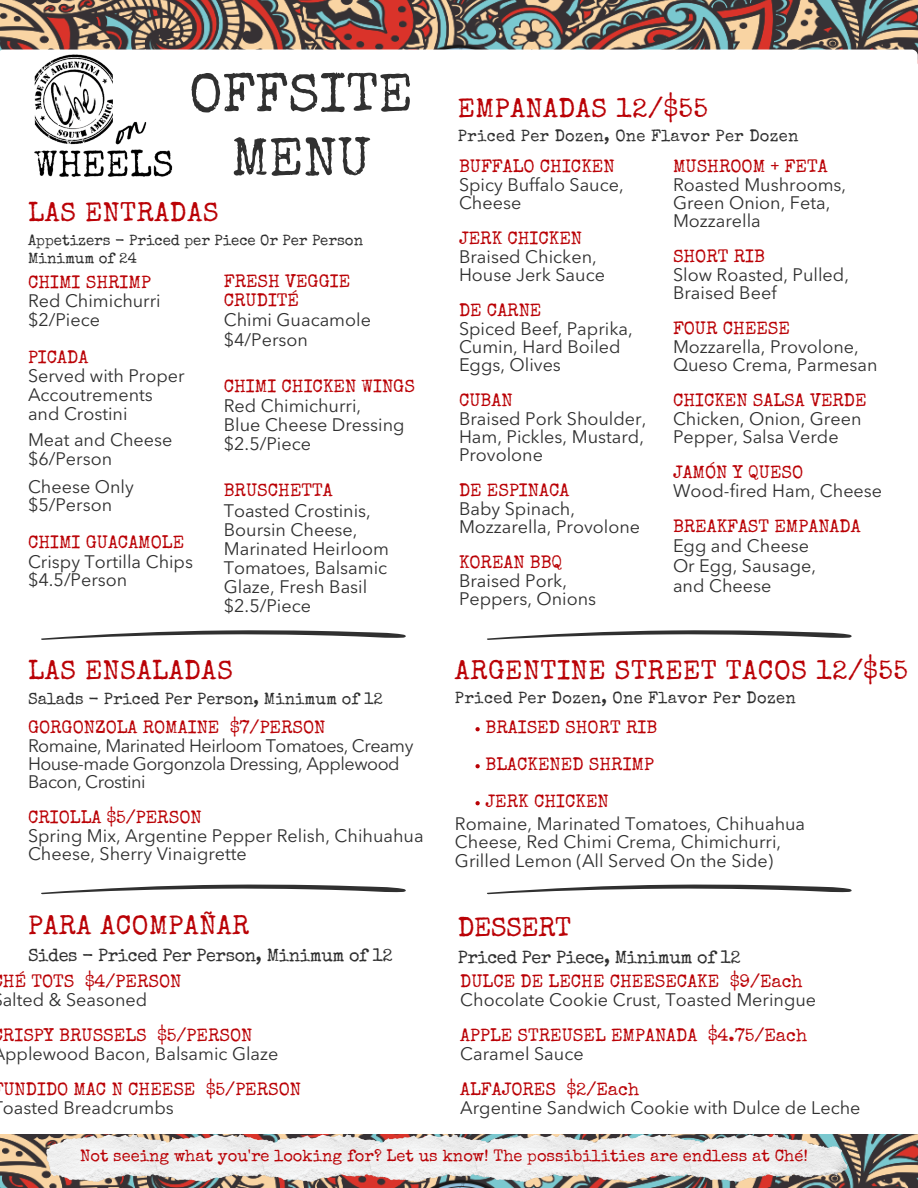
<style>
.page{position:relative;width:918px;height:1188px;background:#fff}
.page>*{position:absolute;margin:0;border:0;box-sizing:border-box;transform-origin:0 0}
.t1{font:54px "Special Elite";color:#303030}
.t2{font:27px "Special Elite";letter-spacing:.02em;color:#ba0206}
.t3{font:27px "Special Elite";letter-spacing:-.015em;color:#ba0206}
.t4{font:18px/18px "Avenir Next LT Pro";color:#303030}
.t5{font:18px/19.2px "Special Elite";color:#ba0206}
.t6{font:18px "Avenir Next LT Pro";letter-spacing:-.025em;color:#303030}
.t7{font:18px "Special Elite";letter-spacing:-.02em;color:#303030}
.t8{font:16.5px "Special Elite";color:#ba0206}
.t9{font:16.5px "Special Elite";letter-spacing:.02em;color:#303030}
.t10{font:16.5px "Special Elite";color:#303030}
.t11{font:15px/18px "Special Elite";color:#303030}
</style>
<div class="page">
<img style="left:0;top:0;width:918px;height:50px">
<img style="left:34px;top:54px;width:139px;height:123px">
<img style="left:0;top:1135px;width:918px;height:53px">
<svg style="left:41px;top:630px;width:365px;height:10px"></svg>
<svg style="left:41px;top:884px;width:365px;height:10px"></svg>
<svg style="left:487px;top:630px;width:365px;height:10px"></svg>
<svg style="left:487px;top:884px;width:365px;height:10px"></svg>
<img style="left:47px;top:1135px;width:107px;height:47px">
<svg style="left:475px;top:727px;width:5px;height:4px"></svg>
<svg style="left:475px;top:764px;width:5px;height:4px"></svg>
<svg style="left:475px;top:801px;width:5px;height:4px"></svg>
<img style="left:154px;top:1135px;width:106px;height:47px">
<img style="left:260px;top:1135px;width:107px;height:47px">
<img style="left:367px;top:1135px;width:107px;height:47px">
<img style="left:474px;top:1135px;width:107px;height:47px">
<img style="left:581px;top:1135px;width:107px;height:47px">
<img style="left:688px;top:1135px;width:159px;height:47px">
<p class="t1" style="left:189px;top:73px;width:225px">OFFSITE</p>
<p class="t1" style="left:231px;top:137px;width:141px">MENU</p>
<p class="t2" style="left:28px;top:202px;width:192px">LAS ENTRADAS</p>
<p class="t11" style="left:28px;top:233px;width:337px">Appetizers - Priced per Piece Or Per Person<br>Minimum of 24</p>
<p class="t5" style="left:28px;top:274px;width:124px">CHIMI SHRIMP</p>
<p class="t4" style="left:28px;top:293px;width:134px">Red Chimichurri</p>
<p class="t4" style="left:28px;top:312px;width:74px">$2/Piece</p>
<p class="t5" style="left:28px;top:349px;width:62px">PICADA</p>
<p class="t4" style="left:28px;top:368px;width:158px;line-height:18.8px">Served with Proper<br>Accoutrements</p>
<p class="t4" style="left:28px;top:406px;width:101px">and Crostini</p>
<p class="t4" style="left:28px;top:432px;width:146px;line-height:18.8px">Meat and Cheese $6/Person</p>
<p class="t4" style="left:28px;top:479px;width:107px">Cheese Only</p>
<p class="t4" style="left:28px;top:498px;width:86px">$5/Person</p>
<p class="t5" style="left:28px;top:535px;width:158px">CHIMI GUACAMOLE</p>
<p class="t4" style="left:28px;top:554px;width:167px">Crispy Tortilla Chips</p>
<p class="t4" style="left:28px;top:573px;width:101px">$4.5/Person</p>
<p class="t5" style="left:224px;top:274px;width:128px">FRESH VEGGIE<br>CRUDITÉ</p>
<p class="t4" style="left:224px;top:313px;width:149px">Chimi Guacamole</p>
<p class="t4" style="left:224px;top:332px;width:86px">$4/Person</p>
<p class="t5" style="left:224px;top:378px;width:193px">CHIMI CHICKEN WINGS</p>
<p class="t4" style="left:224px;top:398px;width:139px">Red Chimichurri,</p>
<p class="t4" style="left:224px;top:417px;width:182px">Blue Cheese Dressing</p>
<p class="t4" style="left:224px;top:437px;width:89px">$2.5/Piece</p>
<p class="t5" style="left:224px;top:483px;width:110px">BRUSCHETTA</p>
<p class="t4" style="left:224px;top:502px;width:167px;line-height:19.2px">Toasted Crostinis,<br>Boursin Cheese,<br>Marinated Heirloom<br>Tomatoes, Balsamic<br>Glaze, Fresh Basil</p>
<p class="t4" style="left:224px;top:599px;width:89px">$2.5/Piece</p>
<p class="t2" style="left:28px;top:660px;width:206px">LAS ENSALADAS</p>
<p class="t10" style="left:28px;top:692px;width:356px">Salads - Priced Per Person, Minimum of 12</p>
<p class="t5" style="left:28px;top:720px;width:299px">GORGONZOLA ROMAINE $7/PERSON</p>
<p class="t6" style="left:28px;top:739px;width:387px">Romaine, Marinated Heirloom Tomatoes, Creamy</p>
<p class="t6" style="left:28px;top:757px;width:373px">House-made Gorgonzola Dressing, Applewood</p>
<p class="t6" style="left:28px;top:775px;width:119px">Bacon, Crostini</p>
<p class="t5" style="left:28px;top:810px;width:175px">CRIOLLA $5/PERSON</p>
<p class="t4" style="left:28px;top:829px;width:397px">Spring Mix, Argentine Pepper Relish, Chihuahua<br>Cheese, Sherry Vinaigrette</p>
<p class="t2" style="left:28px;top:915px;width:223px">PARA ACOMPAÑAR</p>
<p class="t7" style="left:28px;top:948px;width:366px">Sides - Priced Per Person, Minimum of 12</p>
<p class="t5" style="left:3px;top:974px;width:180px">HÉ TOTS $4/PERSON</p>
<p class="t4" style="left:3px;top:993px;width:146px">alted &amp; Seasoned</p>
<p class="t5" style="left:3px;top:1028px;width:251px">RISPY BRUSSELS $5/PERSON</p>
<p class="t4" style="left:5px;top:1047px;width:275px">pplewood Bacon, Balsamic Glaze</p>
<p class="t5" style="left:3px;top:1082px;width:299px">UNDIDO MAC N CHEESE $5/PERSON</p>
<p class="t4" style="left:3px;top:1101px;width:173px">oasted Breadcrumbs</p>
<p class="t2" style="left:458px;top:98px;width:252px">EMPANADAS 12/$55</p>
<p class="t9" style="left:458px;top:130px;width:342px">Priced Per Dozen, One Flavor Per Dozen</p>
<p class="t5" style="left:459px;top:158px;width:157px">BUFFALO CHICKEN</p>
<p class="t4" style="left:459px;top:177px;width:166px">Spicy Buffalo Sauce,<br>Cheese</p>
<p class="t5" style="left:459px;top:230px;width:125px">JERK CHICKEN</p>
<p class="t4" style="left:459px;top:249px;width:139px">Braised Chicken,</p>
<p class="t4" style="left:459px;top:267px;width:147px">House Jerk Sauce</p>
<p class="t5" style="left:459px;top:302px;width:84px">DE CARNE</p>
<p class="t4" style="left:459px;top:321px;width:175px">Spiced Beef, Paprika,<br>Cumin, Hard Boiled<br>Eggs, Olives</p>
<p class="t5" style="left:459px;top:392px;width:55px">CUBAN</p>
<p class="t4" style="left:459px;top:411px;width:189px">Braised Pork Shoulder,<br>Ham, Pickles, Mustard,<br>Provolone</p>
<p class="t5" style="left:459px;top:482px;width:112px">DE ESPINACA</p>
<p class="t4" style="left:459px;top:501px;width:183px">Baby Spinach,<br>Mozzarella, Provolone</p>
<p class="t5" style="left:459px;top:554px;width:105px">KOREAN BBQ</p>
<p class="t4" style="left:459px;top:573px;width:110px">Braised Pork,</p>
<p class="t4" style="left:459px;top:591px;width:139px">Peppers, Onions</p>
<p class="t5" style="left:673px;top:158px;width:156px">MUSHROOM + FETA</p>
<p class="t4" style="left:673px;top:177px;width:175px">Roasted Mushrooms,<br>Green Onion, Feta,<br>Mozzarella</p>
<p class="t5" style="left:673px;top:248px;width:94px">SHORT RIB</p>
<p class="t4" style="left:673px;top:267px;width:178px">Slow Roasted, Pulled,</p>
<p class="t4" style="left:673px;top:285px;width:105px">Braised Beef</p>
<p class="t5" style="left:673px;top:320px;width:119px">FOUR CHEESE</p>
<p class="t4" style="left:673px;top:339px;width:187px">Mozzarella, Provolone,</p>
<p class="t4" style="left:673px;top:357px;width:206px">Queso Crema, Parmesan</p>
<p class="t5" style="left:673px;top:392px;width:195px">CHICKEN SALSA VERDE</p>
<p class="t4" style="left:673px;top:411px;width:190px">Chicken, Onion, Green</p>
<p class="t4" style="left:673px;top:429px;width:167px">Pepper, Salsa Verde</p>
<p class="t5" style="left:673px;top:464px;width:132px">JAMÓN Y QUESO</p>
<p class="t4" style="left:673px;top:483px;width:211px">Wood-fired Ham, Cheese</p>
<p class="t5" style="left:673px;top:518px;width:189px">BREAKFAST EMPANADA</p>
<p class="t4" style="left:673px;top:538px;width:138px">Egg and Cheese</p>
<p class="t4" style="left:673px;top:558px;width:145px">Or Egg, Sausage,</p>
<p class="t4" style="left:673px;top:579px;width:100px">and Cheese</p>
<p class="t2" style="left:455px;top:660px;width:454px">ARGENTINE STREET TACOS 12/$55</p>
<p class="t9" style="left:455px;top:691px;width:342px">Priced Per Dozen, One Flavor Per Dozen</p>
<p class="t5" style="left:486px;top:720px;width:173px">BRAISED SHORT RIB</p>
<p class="t5" style="left:486px;top:757px;width:170px">BLACKENED SHRIMP</p>
<p class="t5" style="left:486px;top:794px;width:125px">JERK CHICKEN</p>
<p class="t4" style="left:455px;top:816px;width:352px;line-height:18.5px">Romaine, Marinated Tomatoes, Chihuahua<br>Cheese, Red Chimi Crema, Chimichurri,</p>
<p class="t4" style="left:455px;top:853px;width:320px">Grilled Lemon (All Served On the Side)</p>
<p class="t3" style="left:458px;top:917px;width:115px">DESSERT</p>
<p class="t7" style="left:458px;top:950px;width:284px">Priced Per Piece, Minimum of 12</p>
<p class="t5" style="left:460px;top:974px;width:344px">DULCE DE LECHE CHEESECAKE $9/Each</p>
<p class="t4" style="left:460px;top:993px;width:357px">Chocolate Cookie Crust, Toasted Meringue</p>
<p class="t5" style="left:460px;top:1028px;width:348px">APPLE STREUSEL EMPANADA $4.75/Each</p>
<p class="t4" style="left:460px;top:1047px;width:125px">Caramel Sauce</p>
<p class="t5" style="left:460px;top:1082px;width:180px">ALFAJORES $2/Each</p>
<p class="t4" style="left:460px;top:1101px;width:402px">Argentine Sandwich Cookie with Dulce de Leche</p>
<p class="t8" style="left:80px;top:1149px;width:729px">Not seeing what you're looking for? Let us know! The possibilities are endless at Ché!</p>
</div>
